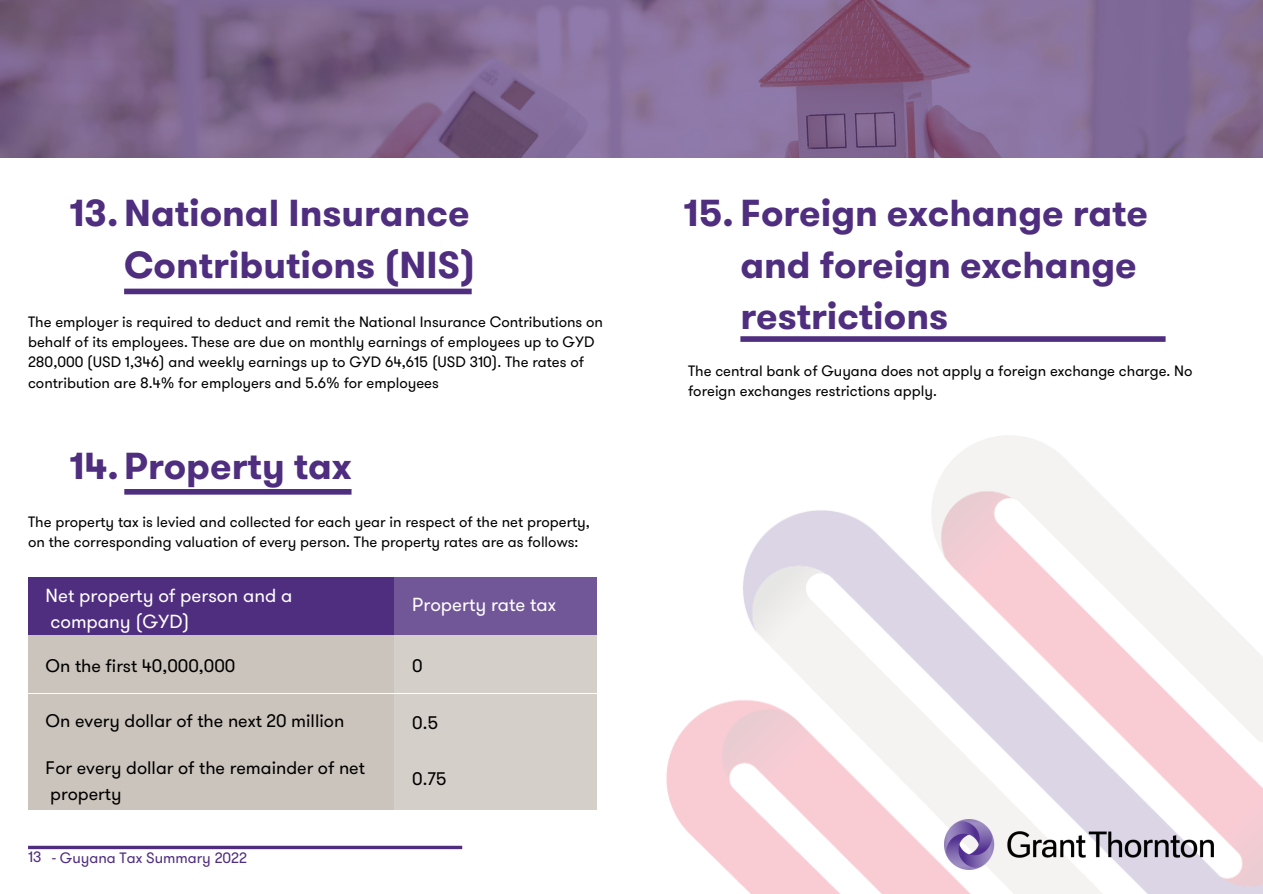
<style>
.page{position:relative;width:1263px;height:894px;background:#fff}
.page>*{position:absolute;margin:0;border:0;box-sizing:border-box;transform-origin:0 0}
.t1{font:700 37.5px/51.8px "GT Walsheim Pro";color:#4f2d7f;text-align:right}
.t2{font:18.9px/26.2px "GT Walsheim Pro";color:#fff}
.t3{font:18.15px/25.2px "GT Walsheim Pro";color:#000}
.t4{font:15px/20.2px "GT Walsheim Pro";color:#000}
.t5{font:15px "GT Walsheim Pro";color:#4f2d7f}
</style>
<div class="page">
<svg style="left:0;top:0;width:1263px;height:157px;background:#816891"></svg>
<img style="left:531px;top:336px;width:732px;height:557px">
<img style="left:945px;top:819px;width:268px;height:50px">
<div style="left:124px;top:489px;width:227px;height:5px;background:#4f2d7f"></div>
<div style="left:28px;top:577px;width:366px;height:57px;background:#4f2d7f"></div>
<div style="left:28px;top:635px;width:366px;height:58px;background:#cbc4bc"></div>
<div style="left:28px;top:693px;width:366px;height:58px;background:#cbc4bc"></div>
<div style="left:28px;top:752px;width:366px;height:57px;background:#cbc4bc"></div>
<div style="left:394px;top:577px;width:203px;height:57px;background:#725798"></div>
<div style="left:394px;top:635px;width:203px;height:58px;background:#d5cfc9"></div>
<div style="left:394px;top:693px;width:203px;height:58px;background:#d5cfc9"></div>
<div style="left:394px;top:752px;width:203px;height:57px;background:#d5cfc9"></div>
<div style="left:740px;top:336px;width:425px;height:6px;background:#4f2d7f"></div>
<hr style="left:28px;top:845px;width:434px;height:3px;background:#4f2d7f">
<div style="left:124px;top:288px;width:348px;height:6px;background:#4f2d7f"></div>
<h1 class="t1" style="left:69px;top:187px;width:407px">13.National Insurance<br>Contributions (NIS)</h1>
<p class="t4" style="left:28px;top:311px;width:576px">The employer is required to deduct and remit the National Insurance Contributions on behalf of its employees. These are due on monthly earnings of employees up to GYD 280,000 (USD 1,346) and weekly earnings up to GYD 64,615 (USD 310). The rates of contribution are 8.4% for employers and 5.6% for employees</p>
<h1 class="t1" style="left:69px;top:440px;width:283px">14.Property tax</h1>
<p class="t4" style="left:28px;top:511px;width:563px">The property tax is levied and collected for each year in respect of the net property, on the corresponding valuation of every person. The property rates are as follows:</p>
<p class="t2" style="left:46px;top:582px;width:248px">Net property of person and a company (GYD)</p>
<p class="t2" style="left:412px;top:591px;width:145px">Property rate tax</p>
<p class="t3" style="left:46px;top:652px;width:191px">On the first 40,000,000</p>
<p class="t3" style="left:46px;top:707px;width:300px">On every dollar of the next 20 million</p>
<p class="t3" style="left:46px;top:755px;width:321px">For every dollar of the remainder of net property</p>
<p class="t3" style="left:412px;top:652px;width:12px">0</p>
<p class="t3" style="left:412px;top:709px;width:27px">0.5</p>
<p class="t3" style="left:412px;top:766px;width:36px">0.75</p>
<p class="t5" style="left:28px;top:846px;width:221px">13 - Guyana Tax Summary 2022</p>
<h1 class="t1" style="left:740px;top:187px;width:409px;text-align:left;text-indent:-57px">15. Foreign exchange rate and foreign exchange restrictions</h1>
<p class="t4" style="left:688px;top:361px;width:506px">The central bank of Guyana does not apply a foreign exchange charge. No foreign exchanges restrictions apply.</p>
</div>
